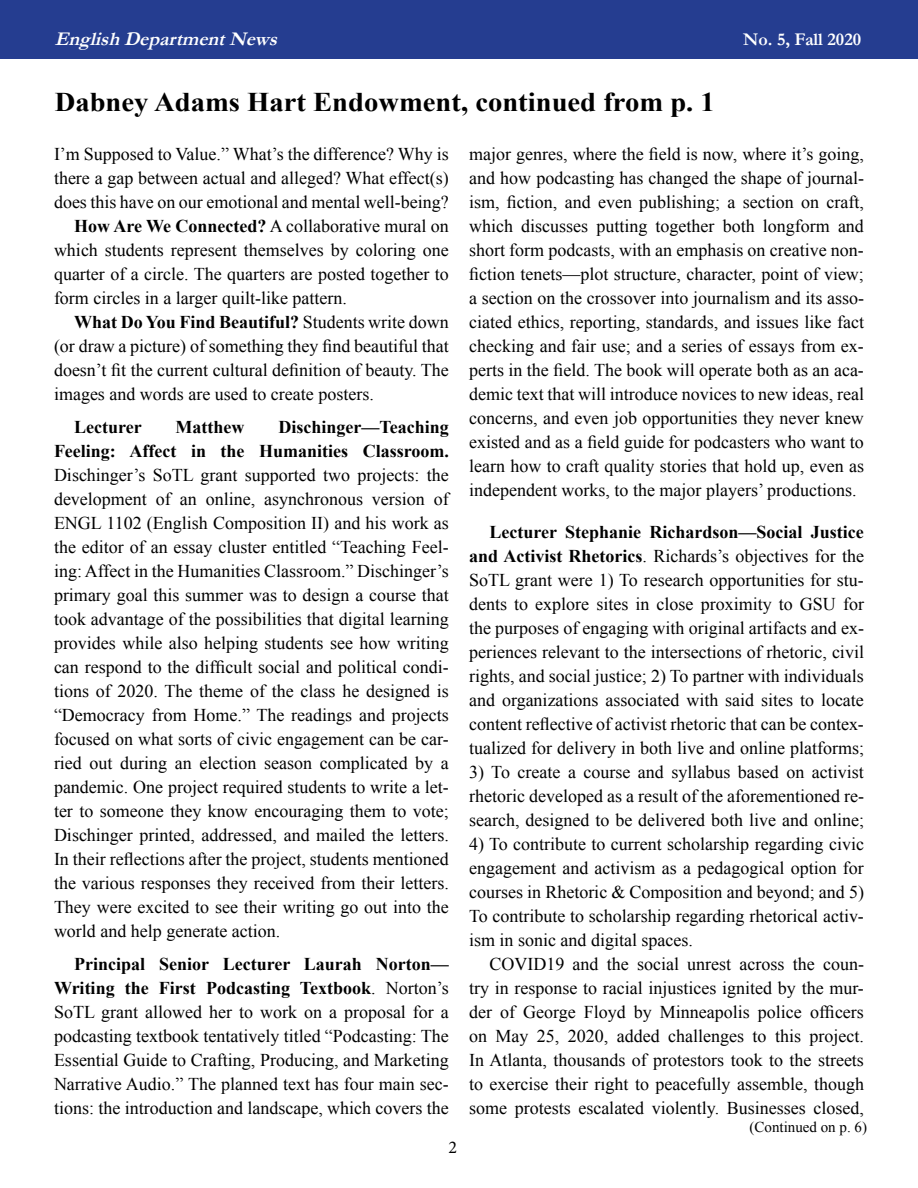
<style>
.page{position:relative;width:918px;height:1188px;background:#fff}
.page>*{position:absolute;margin:0;border:0;box-sizing:border-box;transform-origin:0 0}
.t1{font:700 27px "Times New Roman";color:#000;scale:1.06 1}
.t2{font:italic 700 19.5px "Garamond";color:#fff}
.t3{font:18px/24px "Times New Roman";color:#000;text-align:justify}
.t4{font:700 18px/24px "Times New Roman";color:#000;text-align:right}
.t5{font:700 18px "Garamond";color:#fff}
.t6{font:18px "Minion Pro";color:#000}
.t7{font:15px "Times New Roman";color:#000}
.s1{font-weight:700}
.s2{font-weight:400}
</style>
<div class="page">
<div style="left:0;top:0;width:918px;height:58px;background:#253d90"></div>
<p class="t2" style="left:55px;top:26px;width:230px">EnglishDepartmentNews</p>
<p class="t5" style="left:743px;top:27px;width:120px">No. 5, Fall 2020</p>
<h1 class="t1" style="left:55px;top:83px;width:624px">Dabney Adams Hart Endowment, continued from p. 1</h1>
<p class="t3" style="left:54px;top:142px;width:396px">I’m Supposed to Value.” What’s the difference? Why is</p>
<p class="t3" style="left:54px;top:166px;width:396px">there a gap between actual and alleged? What effect(s)</p>
<p class="t3" style="left:54px;top:190px;width:396px">does this have on our emotional and mental well-being?</p>
<p class="t3" style="left:74px;top:214px;width:376px"><span class="s1">How Are We Connected?</span> A collaborative mural on</p>
<p class="t3" style="left:54px;top:238px;width:396px">which students represent themselves by coloring one</p>
<p class="t3" style="left:54px;top:262px;width:396px">quarter of a circle. The quarters are posted together to</p>
<p class="t3" style="left:54px;top:286px;width:295px">form circles in a larger quilt-like pattern.</p>
<p class="t4" style="left:74px;top:310px;width:376px">What Do You Find Beautiful? <span class="s2">Students write down</span></p>
<p class="t3" style="left:54px;top:334px;width:396px">(or draw a picture) of something they find beautiful that</p>
<p class="t3" style="left:54px;top:358px;width:396px">doesn’t fit the current cultural definition of beauty. The</p>
<p class="t3" style="left:54px;top:382px;width:321px">images and words are used to create posters.</p>
<p class="t4" style="left:74px;top:415px;width:69px">Lecturer</p>
<p class="t4" style="left:176px;top:415px;width:70px">Matthew</p>
<p class="t4" style="left:54px;top:415px;width:396px">Dischinger—Teaching<br>Feeling: Affect in the Humanities Classroom.</p>
<p class="t3" style="left:54px;top:463px;width:396px">Dischinger’s SoTL grant supported two projects: the development of an online, asynchronous version of ENGL 1102 (English Composition II) and his work as the editor of an essay cluster entitled “Teaching Feel&shy;ing: Affect in the Humanities Classroom.” Dischinger’s primary goal this summer was to design a course that took advantage of the possibilities that digital learning provides while also helping students see how writing can respond to the difficult social and political condi&shy;tions of 2020. The theme of the class he designed is “Democracy from Home.” The readings and projects focused on what sorts of civic engagement can be car&shy;ried out during an election season complicated by a pandemic. One project required students to write a let&shy;ter to someone they know encouraging them to vote; Dischinger printed, addressed, and mailed the letters.<br>In their reflections after the project, students mentioned the various responses they received from their letters.<br>They were excited to see their writing go out into the world and help generate action.</p>
<p class="t3" style="left:54px;top:952px;width:396px;text-indent:20px"><span class="s1">Principal Senior Lecturer Laurah Norton— Writing the First Podcasting Textbook</span>. Norton’s SoTL grant allowed her to work on a proposal for a podcasting textbook tentatively titled “Podcasting: The Essential Guide to Crafting, Producing, and Marketing Narrative Audio.” The planned text has four main sec&shy;tions: the introduction and landscape, which covers the</p>
<p class="t6" style="left:448px;top:1135px;width:10px">2</p>
<p class="t3" style="left:469px;top:142px;width:396px">major genres, where the field is now, where it’s going, and how podcasting has changed the shape of journal&shy;ism, fiction, and even publishing; a section on craft, which discusses putting together both longform and short form podcasts, with an emphasis on creative non&shy;fiction tenets—plot structure, character, point of view; a section on the crossover into journalism and its asso&shy;ciated ethics, reporting, standards, and issues like fact checking and fair use; and a series of essays from ex&shy;perts in the field. The book will operate both as an aca&shy;demic text that will introduce novices to new ideas, real concerns, and even job opportunities they never knew existed and as a field guide for podcasters who want to learn how to craft quality stories that hold up, even as independent works, to the major players’ productions.</p>
<p class="t3" style="left:469px;top:519px;width:396px;text-indent:20px"><span class="s1">Lecturer Stephanie Richardson—Social Justice and Activist Rhetorics</span>. Richards’s objectives for the SoTL grant were 1) To research opportunities for stu&shy;dents to explore sites in close proximity to GSU for the purposes of engaging with original artifacts and ex&shy;periences relevant to the intersections of rhetoric, civil rights, and social justice; 2) To partner with individuals and organizations associated with said sites to locate content reflective of activist rhetoric that can be contex&shy;tualized for delivery in both live and online platforms;</p>
<p class="t3" style="left:469px;top:759px;width:396px">3) To create a course and syllabus based on activist rhetoric developed as a result of the aforementioned re&shy;search, designed to be delivered both live and online;</p>
<p class="t3" style="left:469px;top:831px;width:396px">4) To contribute to current scholarship regarding civic engagement and activism as a pedagogical option for courses in Rhetoric &amp; Composition and beyond; and 5)<br>To contribute to scholarship regarding rhetorical activ&shy;ism in sonic and digital spaces.</p>
<p class="t3" style="left:469px;top:951px;width:396px;text-indent:20px">COVID19 and the social unrest across the coun&shy;try in response to racial injustices ignited by the mur&shy;der of George Floyd by Minneapolis police officers on May 25, 2020, added challenges to this project.<br>In Atlanta, thousands of protestors took to the streets to exercise their right to peacefully assemble, though some protests escalated violently. Businesses closed,</p>
<p class="t7" style="left:750px;top:1117px;width:119px">(Continued on p. 6)</p>
</div>
